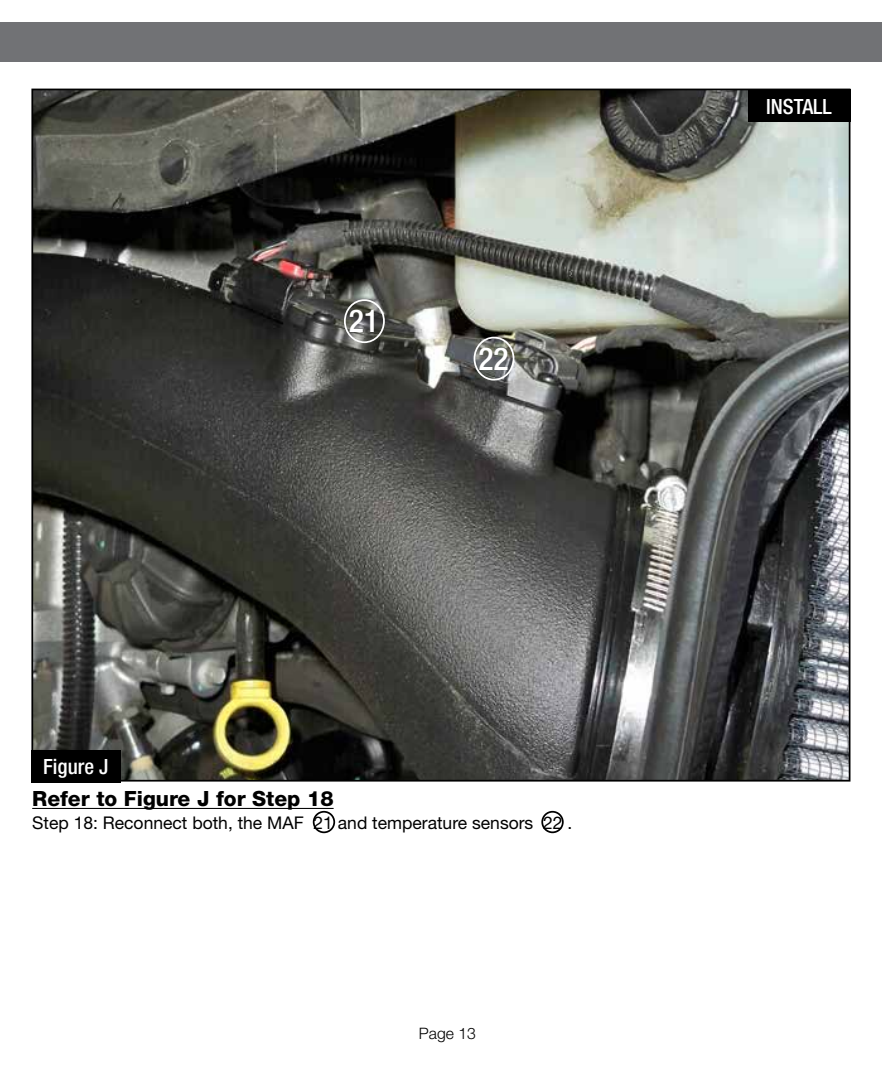
<style>
.page{position:relative;width:882px;height:1071px;background:#fff}
.page>*{position:absolute;margin:0;border:0;box-sizing:border-box;transform-origin:0 0}
.t1{font:500 condensed 31.5px "Helvetica Neue";color:#fff}
.t2{font:800 21px "Helvetica Neue";color:#000}
.t3{font:500 condensed 21px "Helvetica Neue";color:#fff}
.t4{font:17.5px "Helvetica Neue";color:#000}
.t5{font:300 15.75px "Helvetica Neue";color:#000}
</style>
<div class="page">
<img style="left:34px;top:92px;width:813px;height:687px">
<div style="left:0;top:23px;width:882px;height:39px;background:#717275"></div>
<hr style="left:32px;top:808px;width:302px;height:1px;background:#000">
<div style="left:31px;top:750px;width:90px;height:33px;background:#000"></div>
<div style="left:748px;top:89px;width:102px;height:33px;background:#000"></div>
<div style="left:541px;top:811px;width:23px;height:22px;border:2px solid #000;border-radius:50%"></div>
<div style="left:313px;top:811px;width:22px;height:22px;border:2px solid #000;border-radius:50%"></div>
<div style="left:344px;top:299px;width:41px;height:44px;border:2px solid #fff;border-radius:50%"></div>
<div style="left:474px;top:337px;width:40px;height:44px;border:2px solid #fff;border-radius:50%"></div>
<p class="t3" style="left:43px;top:754px;width:67px">Figure J</p>
<h1 class="t1" style="left:349px;top:302px;width:32px">21</h1>
<h1 class="t1" style="left:478px;top:340px;width:32px">22</h1>
<p class="t2" style="left:32px;top:786px;width:303px">Refer to Figure J for Step 18</p>
<p class="t4" style="left:32px;top:812px;width:542px">Step 18: Reconnect both, the MAF 21 and temperature sensors 22 .</p>
<p class="t5" style="left:419px;top:1024px;width:58px">Page 13</p>
<p class="t3" style="left:766px;top:94px;width:67px">INSTALL</p>
</div>
